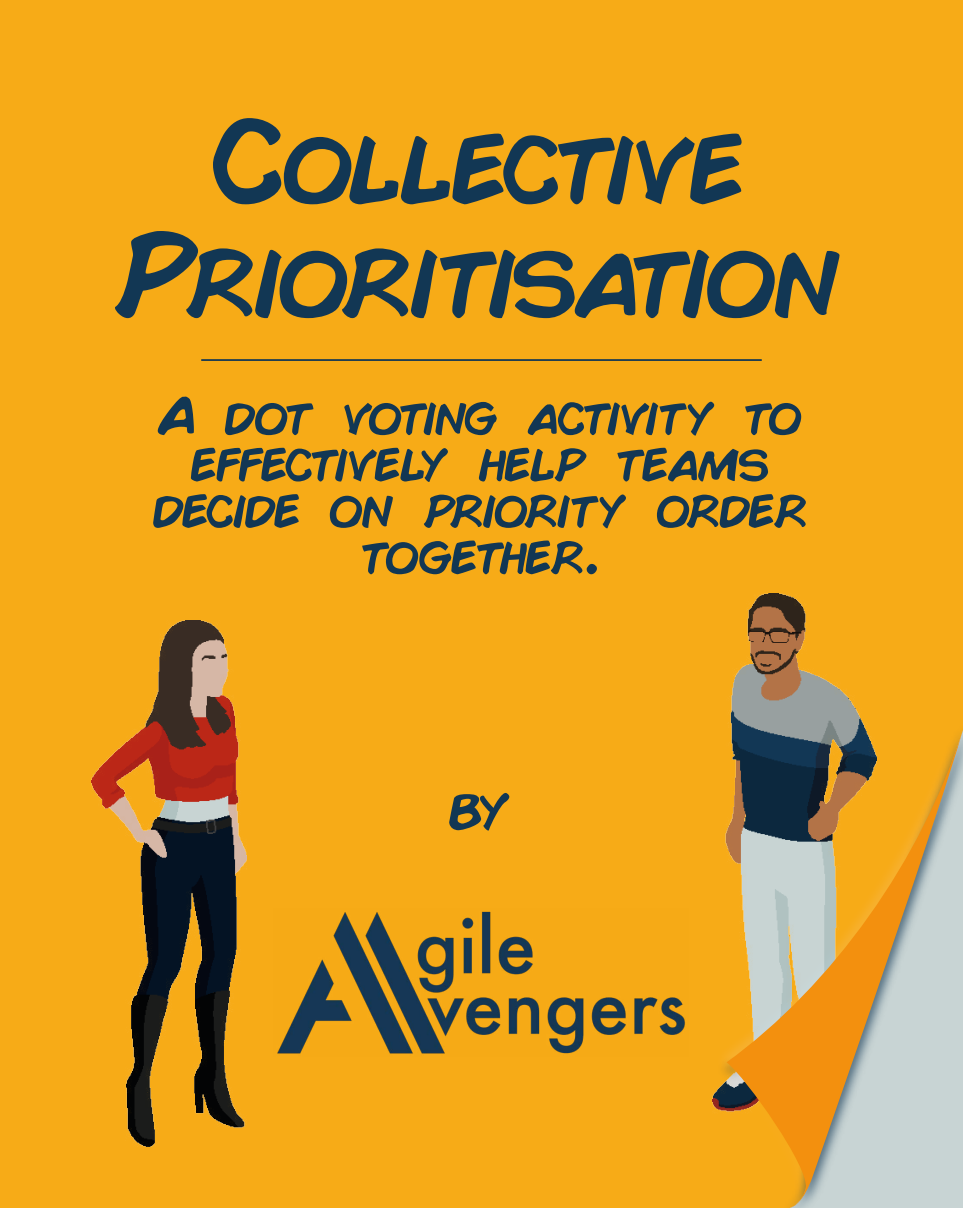
<style>
.page{position:relative;width:963px;height:1208px;background:#fff}
.page>*{position:absolute;margin:0;border:0;box-sizing:border-box;transform-origin:0 0}
.t1{font:115.5px/113.8px "Comic";letter-spacing:-.075em;color:#123754;text-align:center}
.t2{font:61.25px "Comic";color:#123754}
.t3{font:55.12px/46.4px "Comic";letter-spacing:-.075em;color:#123754;text-align:center}
</style>
<div class="page">
<div style="left:0;top:0;width:962px;height:1208px;background:#f7ab17"></div>
<img style="left:277px;top:911px;width:408px;height:143px">
<img style="left:712px;top:593px;width:151px;height:512px">
<div style="left:716px;top:723px;width:246px;height:485px;background:#123754;opacity:.75"></div>
<svg style="left:726px;top:729px;width:236px;height:479px"></svg>
<hr style="left:202px;top:359px;width:559px;height:2px;background:#123754">
<img style="left:92px;top:620px;width:154px;height:526px">
<h1 class="t1" style="left:115px;top:103px;width:734px">Collective<br>Prioritisation</h1>
<p class="t3" style="left:153px;top:391px;width:658px">A dot voting activity to effectively help teams decide on priority order together.</p>
<p class="t2" style="left:449px;top:764px;width:66px">by</p>
</div>
